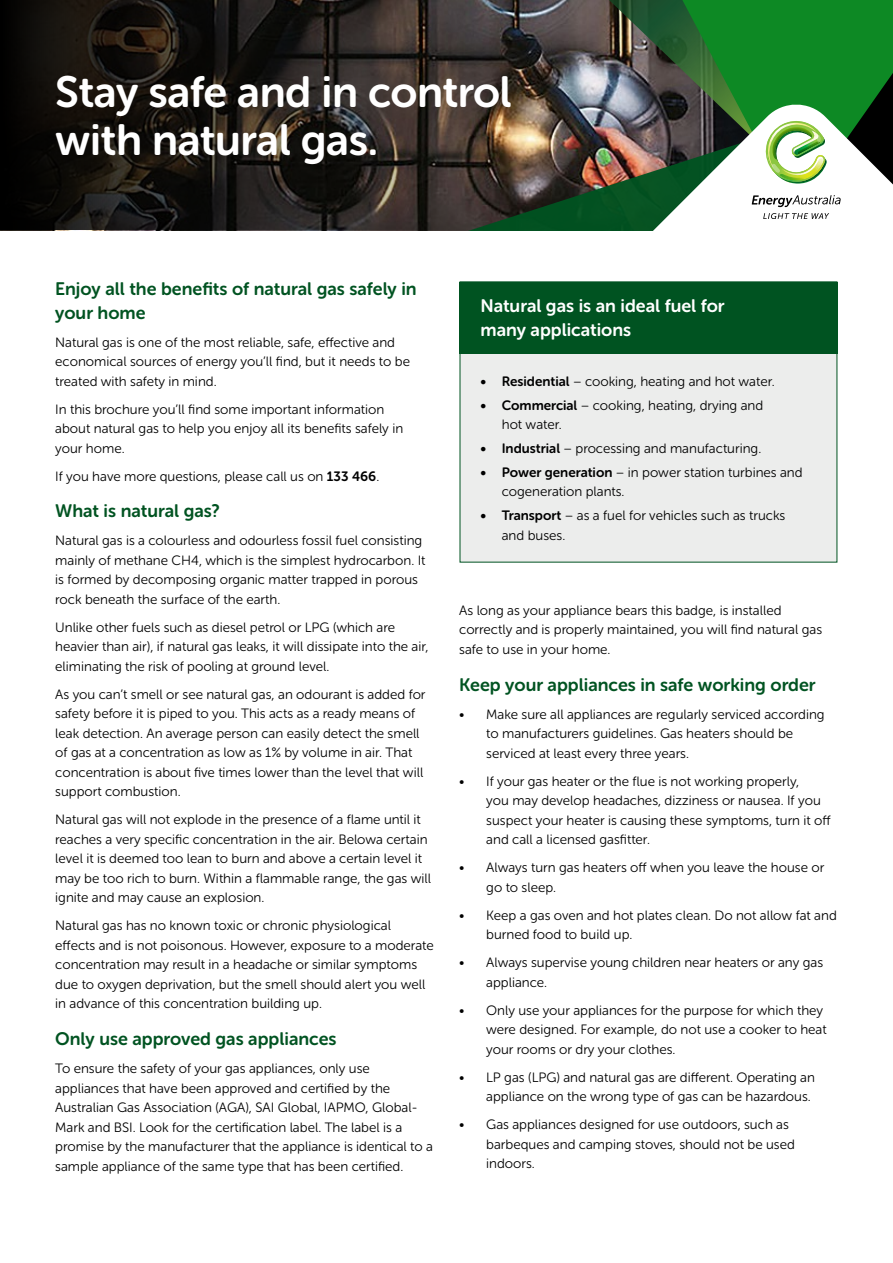
<style>
.page{position:relative;width:893px;height:1263px;background:#fff}
.page>*{position:absolute;margin:0;border:0;box-sizing:border-box;transform-origin:0 0}
.t1{font:43.5px/48px "Museo Sans Rounded 700";letter-spacing:-.01em;color:#fff}
.t2{font:18px/24px "Museo Sans Rounded 700";color:#005321}
.t3{font:18px/24px "Museo Sans Rounded 700";color:#fff}
.t4{font:13.5px/19.5px "Museo Sans Rounded 300";color:#000}
.s1{font-family:"Museo Sans Rounded 700"}
</style>
<div class="page">
<div style="left:460px;top:281px;width:377px;height:281px;background:#ecedec"></div>
<svg style="left:516px;top:181px;width:120px;height:49px;background:#194b29"></svg>
<img style="left:516px;top:0;width:100px;height:181px">
<svg style="left:616px;top:0;width:277px;height:186px;background:#257731"></svg>
<svg style="left:636px;top:105px;width:257px;height:125px"></svg>
<svg style="left:0;top:0;width:516px;height:230px;background:#241f1a"></svg>
<div style="left:459px;top:282px;width:379px;height:72px;background:#005321"></div>
<h1 class="t1" style="left:55px;top:68px;width:458px">Stay safe and in control with natural gas.</h1>
<h2 class="t2" style="left:55px;top:276px;width:363px">Enjoy all the benefits of natural gas safely in your home</h2>
<p class="t4" style="left:55px;top:332px;width:356px">Natural gas is one of the most reliable, safe, effective and economical sources of energy you’ll find, but it needs to be treated with safety in mind.</p>
<p class="t4" style="left:55px;top:399px;width:349px">In this brochure you’ll find some important information about natural gas to help you enjoy all its benefits safely in your home.</p>
<p class="t4" style="left:55px;top:466px;width:326px">If you have more questions, please call us on <span class="s1">133 466</span>.</p>
<h2 class="t2" style="left:55px;top:499px;width:166px">What is natural gas?</h2>
<p class="t4" style="left:55px;top:531px;width:372px">Natural gas is a colourless and odourless fossil fuel consisting mainly of methane CH4, which is the simplest hydrocarbon. It is formed by decomposing organic matter trapped in porous rock beneath the surface of the earth.</p>
<p class="t4" style="left:55px;top:618px;width:375px">Unlike other fuels such as diesel petrol or LPG (which are heavier than air), if natural gas leaks, it will dissipate into the air, eliminating the risk of pooling at ground level.</p>
<p class="t4" style="left:55px;top:685px;width:372px">As you can’t smell or see natural gas, an odourant is added for safety before it is piped to you. This acts as a ready means of leak detection. An average person can easily detect the smell of gas at a concentration as low as 1% by volume in air. That concentration is about five times lower than the level that will support combustion.</p>
<p class="t4" style="left:55px;top:810px;width:377px">Natural gas will not explode in the presence of a flame until it reaches a very specific concentration in the air. Belowa certain level it is deemed too lean to burn and above a certain level it may be too rich to burn. Within a flammable range, the gas will ignite and may cause an explosion.</p>
<p class="t4" style="left:55px;top:916px;width:380px">Natural gas has no known toxic or chronic physiological effects and is not poisonous. However, exposure to a moderate concentration may result in a headache or similar symptoms due to oxygen deprivation, but the smell should alert you well in advance of this concentration building up.</p>
<h2 class="t2" style="left:55px;top:1027px;width:283px">Only use approved gas appliances</h2>
<p class="t4" style="left:55px;top:1059px;width:379px">To ensure the safety of your gas appliances, only use appliances that have been approved and certified by the Australian Gas Association (AGA), SAI Global, IAPMO, Global-Mark and BSI. Look for the certification label. The label is a promise by the manufacturer that the appliance is identical to a sample appliance of the same type that has been certified.</p>
<h2 class="t3" style="left:480px;top:294px;width:246px">Natural gas is an ideal fuel for many applications</h2>
<p class="t4" style="left:480px;top:372px;width:296px"><span class="s1">• Residential</span> – cooking, heating and hot water.</p>
<p class="t4" style="left:502px;top:395px;width:263px;text-indent:-21px"><span class="s1">• Commercial</span> – cooking, heating, drying and hot water.</p>
<p class="t4" style="left:480px;top:439px;width:282px"><span class="s1">• Industrial</span> – processing and manufacturing.</p>
<p class="t4" style="left:502px;top:462px;width:302px;text-indent:-21px"><span class="s1">• Power generation</span> – in power station turbines and cogeneration plants.</p>
<p class="t4" style="left:502px;top:506px;width:285px;text-indent:-21px"><span class="s1">• Transport</span> – as a fuel for vehicles such as trucks and buses.</p>
<p class="t4" style="left:459px;top:600px;width:364px">As long as your appliance bears this badge, is installed correctly and is properly maintained, you will find natural gas safe to use in your home.</p>
<h2 class="t2" style="left:459px;top:672px;width:358px">Keep your appliances in safe working order</h2>
<p class="t4" style="left:486px;top:704px;width:340px;text-indent:-27px">• Make sure all appliances are regularly serviced according to manufacturers guidelines. Gas heaters should be serviced at least every three years.</p>
<p class="t4" style="left:486px;top:771px;width:346px;text-indent:-27px">• If your gas heater or the flue is not working properly,<br>you may develop headaches, dizziness or nausea. If you suspect your heater is causing these symptoms, turn it off and call a licensed gasfitter.</p>
<p class="t4" style="left:486px;top:858px;width:340px;text-indent:-27px">• Always turn gas heaters off when you leave the house or go to sleep.</p>
<p class="t4" style="left:486px;top:905px;width:352px;text-indent:-27px">• Keep a gas oven and hot plates clean. Do not allow fat and burned food to build up.</p>
<p class="t4" style="left:486px;top:953px;width:338px;text-indent:-27px">• Always supervise young children near heaters or any gas appliance.</p>
<p class="t4" style="left:486px;top:1000px;width:342px;text-indent:-27px">• Only use your appliances for the purpose for which they were designed. For example, do not use a cooker to heat your rooms or dry your clothes.</p>
<p class="t4" style="left:486px;top:1067px;width:330px;text-indent:-27px">• LP gas (LPG) and natural gas are different. Operating an appliance on the wrong type of gas can be hazardous.</p>
<p class="t4" style="left:486px;top:1115px;width:310px;text-indent:-27px">• Gas appliances designed for use outdoors, such as barbeques and camping stoves, should not be used indoors.</p>
</div>
